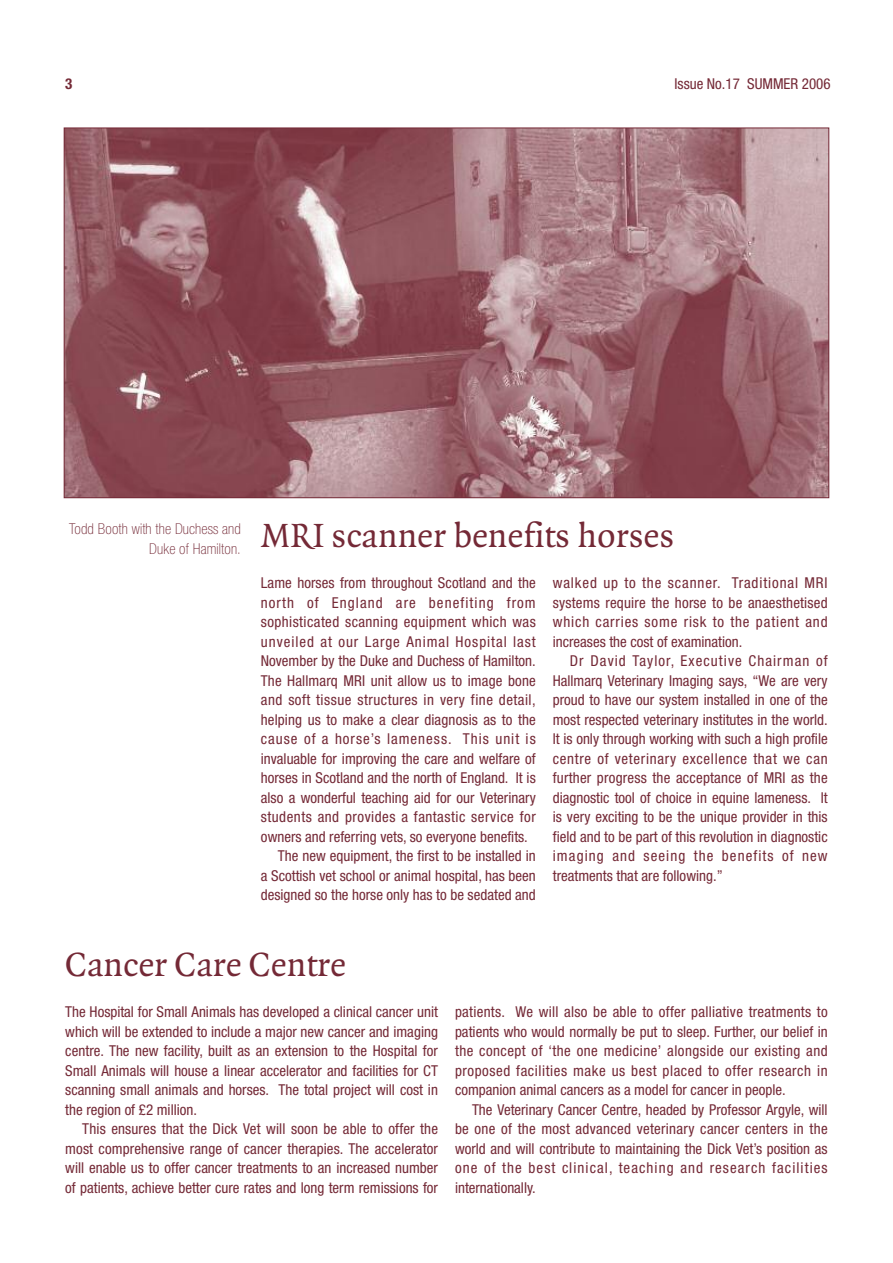
<style>
.page{position:relative;width:893px;height:1263px;background:#fff}
.page>*{position:absolute;margin:0;border:0;box-sizing:border-box;transform-origin:0 0}
.t1{font:36px "Quadraat";color:#742936}
.t2{font:condensed 15px/19.5px "Helvetica Neue";color:#742936;text-align:justify}
.t3{font:condensed 15px "Helvetica Neue";letter-spacing:.035em;color:#742936}
.t4{font:condensed 15px "Helvetica Neue";letter-spacing:.065em;color:#742936}
.t5{font:100 condensed 15px/19.5px "Helvetica Neue";letter-spacing:.01em;color:#742936;text-align:right}
.t6{font:condensed 15px "Helvetica Neue";letter-spacing:.03em;color:#742936}
.t7{font:condensed 15px "Helvetica Neue";letter-spacing:.07em;color:#742936}
.t8{font:700 condensed 15px "Helvetica Neue";color:#742936}
</style>
<div class="page">
<img style="left:66px;top:130px;width:761px;height:366px">
<p class="t8" style="left:65px;top:78px;width:9px">3</p>
<p class="t2" style="left:674px;top:75px;width:158px">Issue No.17 SUMMER 2006</p>
<p class="t5" style="left:69px;top:521px;width:173px">Todd Booth with the Duchess and<br>Duke of Hamilton.</p>
<h1 class="t1" style="left:261px;top:513px;width:415px">MRI scanner benefits horses</h1>
<p class="t2" style="left:261px;top:574px;width:276px">Lame horses from throughout Scotland and the</p>
<p class="t7" style="left:261px;top:597px;width:276px">north of England are benefiting from</p>
<p class="t6" style="left:261px;top:617px;width:276px">sophisticated scanning equipment which was</p>
<p class="t4" style="left:261px;top:636px;width:276px">unveiled at our Large Animal Hospital last</p>
<p class="t2" style="left:261px;top:652px;width:276px">November by the Duke and Duchess of Hamilton.</p>
<p class="t2" style="left:261px;top:672px;width:276px">The Hallmarq MRI unit allow us to image bone</p>
<p class="t3" style="left:261px;top:695px;width:276px">and soft tissue structures in very fine detail,</p>
<p class="t2" style="left:261px;top:711px;width:276px">helping us to make a clear diagnosis as to the</p>
<p class="t4" style="left:261px;top:734px;width:276px">cause of a horse’s lameness. This unit is</p>
<p class="t2" style="left:261px;top:750px;width:276px">invaluable for improving the care and welfare of</p>
<p class="t2" style="left:261px;top:769px;width:276px">horses in Scotland and the north of England. It is</p>
<p class="t2" style="left:261px;top:789px;width:276px">also a wonderful teaching aid for our Veterinary</p>
<p class="t3" style="left:261px;top:812px;width:276px">students and provides a fantastic service for</p>
<p class="t2" style="left:261px;top:828px;width:269px">owners and referring vets, so everyone benefits.</p>
<p class="t2" style="left:278px;top:847px;width:259px">The new equipment, the first to be installed in</p>
<p class="t2" style="left:261px;top:867px;width:276px">a Scottish vet school or animal hospital, has been</p>
<p class="t2" style="left:261px;top:886px;width:276px">designed so the horse only has to be sedated and</p>
<p class="t2" style="left:553px;top:574px;width:276px">walked up to the scanner. Traditional MRI systems require the horse to be anaesthetised which carries some risk to the patient and increases the cost of examination.</p>
<p class="t2" style="left:553px;top:652px;width:276px;text-indent:17px">Dr David Taylor, Executive Chairman of Hallmarq Veterinary Imaging says, “We are very proud to have our system installed in one of the most respected veterinary institutes in the world.<br>It is only through working with such a high profile centre of veterinary excellence that we can further progress the acceptance of MRI as the diagnostic tool of choice in equine lameness. It is very exciting to be the unique provider in this field and to be part of this revolution in diagnostic imaging and seeing the benefits of new treatments that are following.”</p>
<h1 class="t1" style="left:65px;top:942px;width:282px">Cancer Care Centre</h1>
<p class="t2" style="left:65px;top:1003px;width:374px">The Hospital for Small Animals has developed a clinical cancer unit which will be extended to include a major new cancer and imaging centre. The new facility, built as an extension to the Hospital for Small Animals will house a linear accelerator and facilities for CT scanning small animals and horses. The total project will cost in the region of £2 million.</p>
<p class="t2" style="left:65px;top:1120px;width:374px;text-indent:17px">This ensures that the Dick Vet will soon be able to offer the most comprehensive range of cancer therapies. The accelerator will enable us to offer cancer treatments to an increased number of patients, achieve better cure rates and long term remissions for</p>
<p class="t2" style="left:455px;top:1003px;width:374px">patients. We will also be able to offer palliative treatments to patients who would normally be put to sleep. Further, our belief in the concept of ‘the one medicine’ alongside our existing and proposed facilities make us best placed to offer research in companion animal cancers as a model for cancer in people.</p>
<p class="t2" style="left:455px;top:1101px;width:374px;text-indent:17px">The Veterinary Cancer Centre, headed by Professor Argyle, will be one of the most advanced veterinary cancer centers in the world and will contribute to maintaining the Dick Vet’s position as one of the best clinical, teaching and research facilities internationally.</p>
</div>
